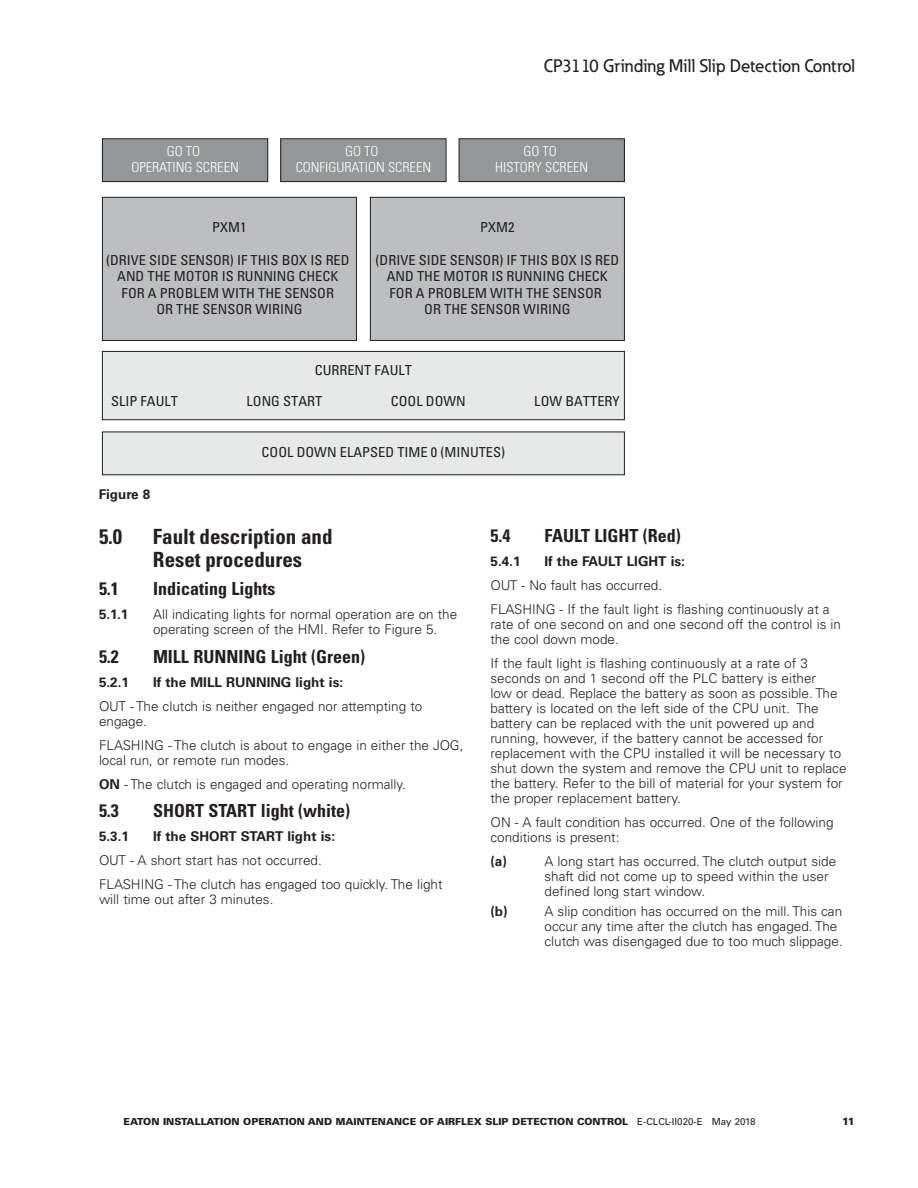
<style>
.page{position:relative;width:918px;height:1188px;background:#fff}
.page>*{position:absolute;margin:0;border:0;box-sizing:border-box;transform-origin:0 0}
.t1{font:700 condensed 21px/22.5px "Univers LT Std";color:#231f20}
.t2{font:700 condensed 18px "Univers LT Std";color:#231f20}
.t3{font:500 18px "Eaton";color:#231f20}
.t4{font:condensed 13.8px/16.5px "Univers LT Std";color:#231f20;text-align:center;scale:1.04 1}
.t5{font:300 condensed 13.8px/16.5px "Univers LT Std";color:#fff;text-align:center;scale:1.04 1}
.t6{font:300 13.5px/15px "Univers LT Std";color:#231f20}
.t7{font:700 13.5px "Univers LT Std";color:#231f20}
.t8{font:900 10.5px "Univers LT Std";color:#231f20}
.t9{font:900 9.75px "Univers LT Std";color:#231f20}
.s1{font-weight:700}
.s2{font-weight:400}
</style>
<div class="page">
<div style="left:102px;top:432px;width:522px;height:43px;background:#e7e8e8"></div>
<div style="left:102px;top:197px;width:254px;height:143px;background:#bcbec0"></div>
<div style="left:102px;top:197px;width:255px;height:144px;border:1px solid #231e1f"></div>
<div style="left:370px;top:197px;width:254px;height:143px;background:#bcbec0"></div>
<div style="left:370px;top:197px;width:255px;height:144px;border:1px solid #231e1f"></div>
<div style="left:102px;top:139px;width:166px;height:43px;background:#949698"></div>
<div style="left:102px;top:138px;width:166px;height:44px;border:1px solid #231e1f"></div>
<div style="left:459px;top:139px;width:165px;height:43px;background:#949698"></div>
<div style="left:459px;top:138px;width:166px;height:44px;border:1px solid #231e1f"></div>
<div style="left:281px;top:139px;width:165px;height:43px;background:#949698"></div>
<div style="left:281px;top:138px;width:165px;height:44px;border:1px solid #231e1f"></div>
<div style="left:102px;top:351px;width:522px;height:69px;background:#e7e8e8"></div>
<div style="left:102px;top:351px;width:523px;height:69px;border:1px solid #231e1f"></div>
<h2 class="t3" style="left:544px;top:55px;width:313px">CP3110 Grinding Mill Slip Detection Control</h2>
<p class="t5" style="left:131px;top:143px;width:105px">GO TO<br>OPERATING SCREEN</p>
<p class="t5" style="left:495px;top:143px;width:91px">GO TO<br>HISTORY SCREEN</p>
<p class="t5" style="left:296px;top:143px;width:132px">GO TO<br>CONFIGURATION SCREEN</p>
<p class="t4" style="left:212px;top:218px;width:35px">PXM1</p>
<p class="t4" style="left:106px;top:251px;width:236px">(DRIVE SIDE SENSOR) IF THIS BOX IS RED<br>AND THE MOTOR IS RUNNING CHECK<br>FOR A PROBLEM WITH THE SENSOR<br>OR THE SENSOR WIRING</p>
<p class="t4" style="left:480px;top:218px;width:35px">PXM2</p>
<p class="t4" style="left:376px;top:251px;width:236px">(DRIVE SIDE SENSOR) IF THIS BOX IS RED<br>AND THE MOTOR IS RUNNING CHECK<br>FOR A PROBLEM WITH THE SENSOR<br>OR THE SENSOR WIRING</p>
<p class="t4" style="left:111px;top:393px;width:66px">SLIP FAULT</p>
<p class="t7" style="left:99px;top:487px;width:53px">Figure 8</p>
<p class="t4" style="left:315px;top:362px;width:95px">CURRENT FAULT</p>
<p class="t4" style="left:247px;top:393px;width:74px">LONG START</p>
<p class="t4" style="left:391px;top:393px;width:74px">COOL DOWN</p>
<p class="t4" style="left:534px;top:393px;width:84px">LOW BATTERY</p>
<p class="t4" style="left:262px;top:444px;width:236px">COOL DOWN ELAPSED TIME 0 (MINUTES)</p>
<h1 class="t1" style="left:99px;top:526px;width:25px">5.0</h1>
<h1 class="t1" style="left:153px;top:526px;width:181px">Fault description and<br>Reset procedures</h1>
<h2 class="t2" style="left:99px;top:578px;width:21px">5.1</h2>
<h2 class="t2" style="left:153px;top:578px;width:124px">Indicating Lights</h2>
<p class="t7" style="left:99px;top:607px;width:31px">5.1.1</p>
<p class="t6" style="left:153px;top:607px;width:306px">All indicating lights for normal operation are on the operating screen of the HMI. Refer to Figure 5.</p>
<h2 class="t2" style="left:99px;top:646px;width:21px">5.2</h2>
<h2 class="t2" style="left:153px;top:646px;width:214px">MILL RUNNING Light (Green)</h2>
<p class="t7" style="left:99px;top:674px;width:32px">5.2.1</p>
<p class="t7" style="left:153px;top:674px;width:190px">If the MILL RUNNING light is:</p>
<p class="t6" style="left:99px;top:699px;width:325px">OUT - The clutch is neither engaged nor attempting to engage.</p>
<p class="t6" style="left:99px;top:738px;width:366px">FLASHING - The clutch is about to engage in either the JOG, local run, or remote run modes.</p>
<p class="t6" style="left:99px;top:777px;width:309px"><span class="s1">ON</span> - The clutch is engaged and operating normally.</p>
<h2 class="t2" style="left:99px;top:800px;width:21px">5.3</h2>
<h2 class="t2" style="left:153px;top:800px;width:199px">SHORT START light (white)</h2>
<p class="t7" style="left:99px;top:829px;width:32px">5.3.1</p>
<p class="t7" style="left:153px;top:829px;width:182px">If the SHORT START light is:</p>
<p class="t6" style="left:99px;top:849px;width:345px;line-height:24px">OUT - A short start has not occurred.<br>FLASHING - The clutch has engaged too quickly. The light</p>
<p class="t6" style="left:99px;top:892px;width:176px">will time out after 3 minutes.</p>
<h2 class="t2" style="left:490px;top:525px;width:21px">5.4</h2>
<h2 class="t2" style="left:544px;top:525px;width:138px">FAULT LIGHT (Red)</h2>
<p class="t7" style="left:490px;top:554px;width:32px">5.4.1</p>
<p class="t7" style="left:544px;top:554px;width:140px">If the FAULT LIGHT is:</p>
<p class="t6" style="left:490px;top:574px;width:341px;line-height:24px">OUT - No fault has occurred.<br>FLASHING - If the fault light is flashing continuously at a</p>
<p class="t6" style="left:490px;top:617px;width:352px">rate of one second on and one second off the control is in the cool down mode.</p>
<p class="t6" style="left:490px;top:656px;width:358px">If the fault light is flashing continuously at a rate of 3 seconds on and 1 second off the PLC battery is either<br>low or dead. Replace the battery as soon as possible. The battery is located on the left side of the CPU unit. The battery can be replaced with the unit powered up and running, however, if the battery cannot be accessed for replacement with the CPU installed it will be necessary to shut down the system and remove the CPU unit to replace the battery. Refer to the bill of material for your system for the proper replacement battery.</p>
<p class="t6" style="left:490px;top:815px;width:345px">ON - A fault condition has occurred. One of the following conditions is present:</p>
<p class="t7" style="left:490px;top:854px;width:18px">(a)</p>
<p class="t6" style="left:544px;top:854px;width:293px">A long start has occurred. The clutch output side shaft did not come up to speed within the user defined long start window.</p>
<p class="t7" style="left:490px;top:903px;width:19px">(b)</p>
<p class="t6" style="left:544px;top:903px;width:300px">A slip condition has occurred on the mill. This can occur any time after the clutch has engaged. The clutch was disengaged due to too much slippage.</p>
<p class="t9" style="left:124px;top:1115px;width:634px">EATON INSTALLATION OPERATION AND MAINTENANCE OF AIRFLEX SLIP DETECTION CONTROL <span class="s2">E-CLCL-II020-E May 2018</span></p>
<p class="t8" style="left:842px;top:1115px;width:14px">11</p>
</div>
